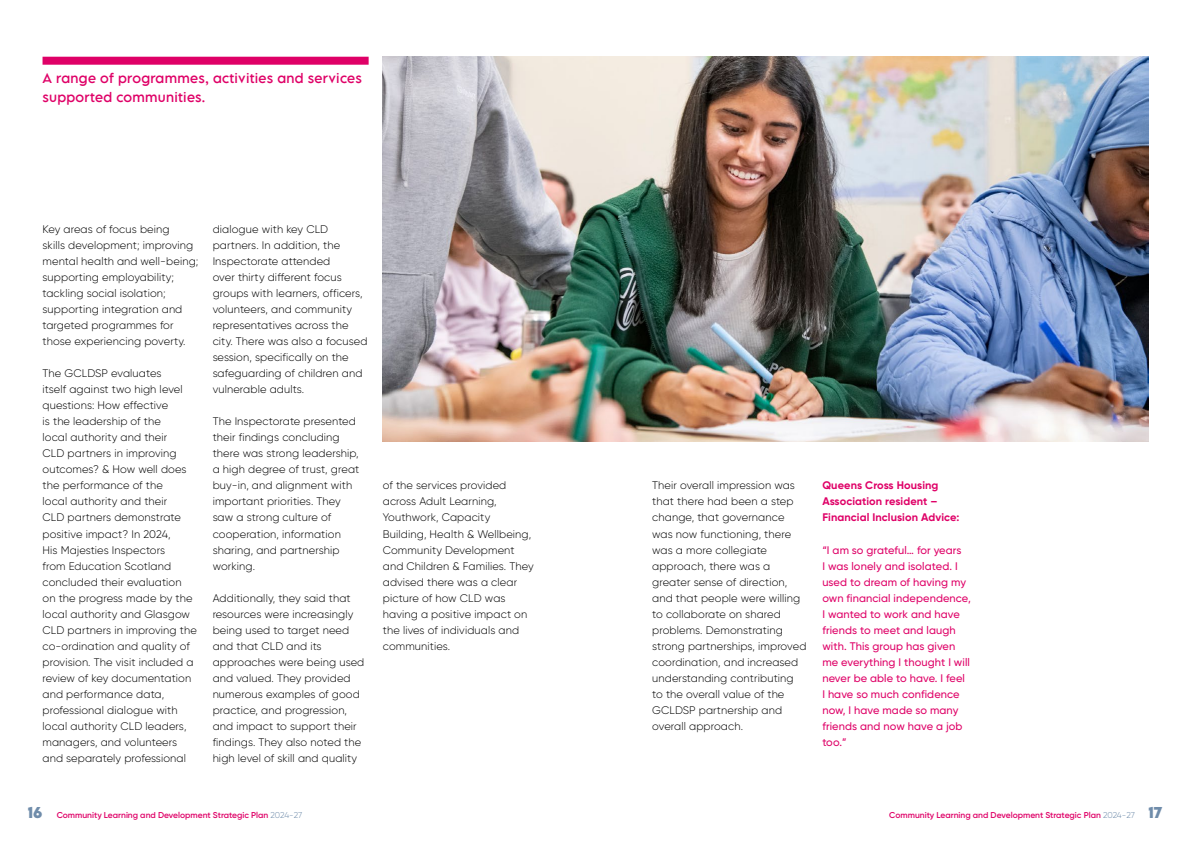
<style>
.page{position:relative;width:1191px;height:842px;background:#fff}
.page>*{position:absolute;margin:0;border:0;box-sizing:border-box;transform-origin:0 0}
.opening_text_blue{font:12.5px/19px "LEMONMILK Pro";letter-spacing:.02em;color:#df0067}
.body_text{font:300 11px/16px "Gilroy";letter-spacing:.01em;color:#000}
.quote_text_pink{font:500 11px/16px "Gilroy";letter-spacing:.01em;color:#df0067}
.quote_text_pink-2{font:700 11px/16px "Gilroy";letter-spacing:.01em;color:#df0067}
.t1{font:600 8.5px "Gilroy";color:#df0067}
.s1{font-family:"LEMONMILK Pro";font-weight:700;font-size:14px;color:#6f8caa}
.s2{font-weight:300;color:#6f8caa}
</style>
<div class="page">
<img style="left:383px;top:57px;width:765px;height:384px">
<div style="left:43px;top:57px;width:326px;height:8px;background:#df0067"></div>
<p class="opening_text_blue" style="left:43px;top:69px;width:321px">A range of programmes, activities and services supported communities.</p>
<p class="body_text" style="left:43px;top:221px;width:157px">Key areas of focus being<br>skills development; improving mental health and well-being; supporting employability; tackling social isolation; supporting integration and targeted programmes for those experiencing poverty.</p>
<p class="body_text" style="left:43px;top:365px;width:156px">The GCLDSP evaluates<br>itself against two high level questions: How effective<br>is the leadership of the<br>local authority and their<br>CLD partners in improving outcomes? &amp; How well does the performance of the<br>local authority and their<br>CLD partners demonstrate positive impact? In 2024,<br>His Majesties Inspectors<br>from Education Scotland concluded their evaluation on the progress made by the local authority and Glasgow<br>CLD partners in improving the co-ordination and quality of provision. The visit included a review of key documentation and performance data, professional dialogue with local authority CLD leaders, managers, and volunteers and separately professional</p>
<p class="body_text" style="left:213px;top:221px;width:156px">dialogue with key CLD partners. In addition, the<br>Inspectorate attended<br>over thirty different focus groups with learners, officers, volunteers, and community representatives across the city. There was also a focused session, specifically on the safeguarding of children and vulnerable adults.</p>
<p class="body_text" style="left:213px;top:413px;width:148px">The Inspectorate presented their findings concluding there was strong leadership, a high degree of trust, great buy-in, and alignment with important priorities. They saw a strong culture of cooperation, information sharing, and partnership working.</p>
<p class="body_text" style="left:213px;top:590px;width:153px">Additionally, they said that resources were increasingly being used to target need and that CLD and its approaches were being used and valued. They provided numerous examples of good practice, and progression, and impact to support their findings. They also noted the high level of skill and quality</p>
<p class="body_text" style="left:383px;top:477px;width:152px">of the services provided across Adult Learning,<br>Youthwork, Capacity<br>Building, Health &amp; Wellbeing,<br>Community Development and Children &amp; Families. They advised there was a clear picture of how CLD was having a positive impact on the lives of individuals and communities.</p>
<p class="body_text" style="left:652px;top:477px;width:156px">Their overall impression was that there had been a step change, that governance was now functioning, there was a more collegiate approach, there was a greater sense of direction, and that people were willing to collaborate on shared problems. Demonstrating strong partnerships, improved coordination, and increased understanding contributing to the overall value of the<br>GCLDSP partnership and overall approach.</p>
<p class="quote_text_pink-2" style="left:822px;top:477px;width:139px">Queens Cross Housing<br>Association resident –<br>Financial Inclusion Advice:</p>
<p class="quote_text_pink" style="left:822px;top:542px;width:150px">“I am so grateful… for years<br>I was lonely and isolated. I used to dream of having my own financial independence,<br>I wanted to work and have friends to meet and laugh with. This group has given me everything I thought I will never be able to have. I feel<br>I have so much confidence now, I have made so many friends and now have a job too.”</p>
<p class="t1" style="left:28px;top:810px;width:276px"><span class="s1">16</span> Community Learning and Development Strategic Plan <span class="s2">2024-27</span></p>
<p class="t1" style="left:889px;top:810px;width:275px">Community Learning and Development Strategic Plan <span class="s2">2024-27</span> <span class="s1">17</span></p>
</div>
